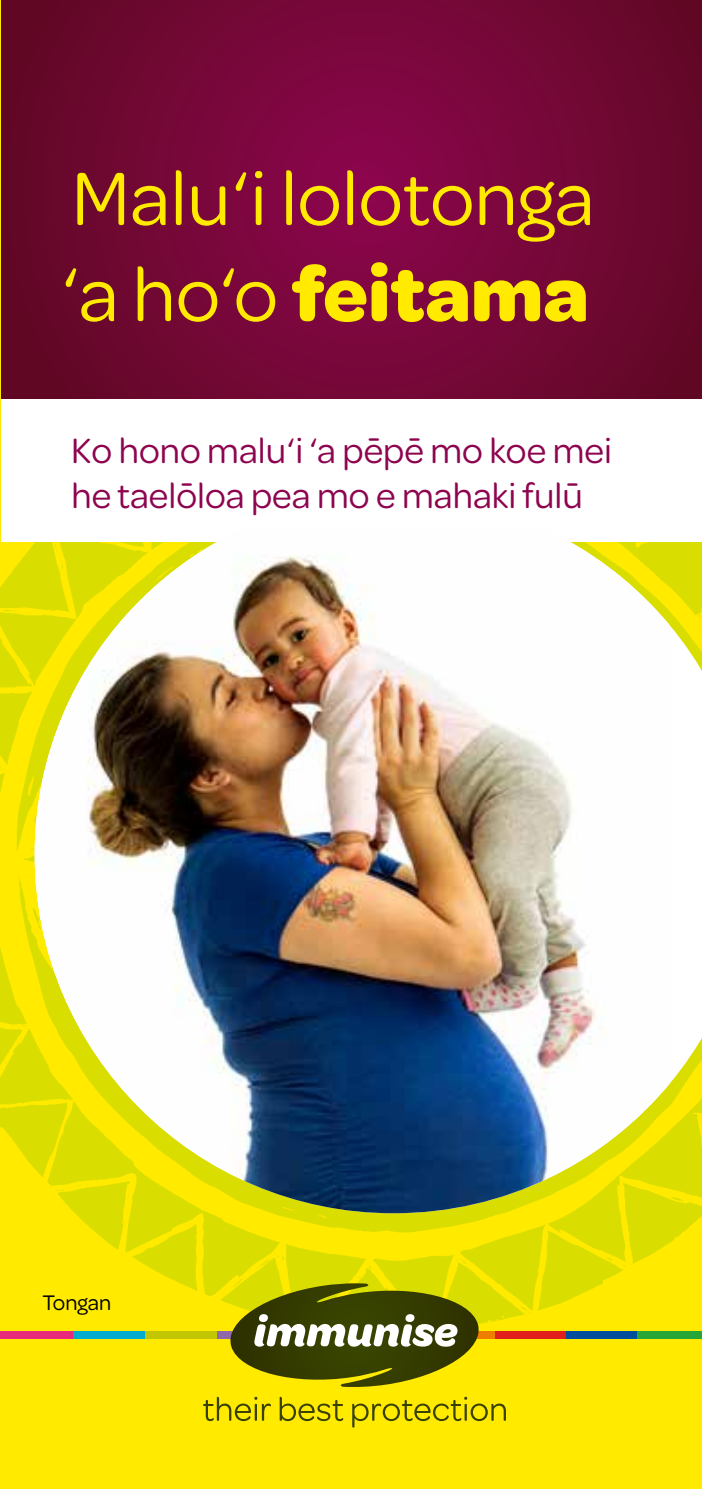
<style>
.page{position:relative;width:702px;height:1489px;background:#fff}
.page>*{position:absolute;margin:0;border:0;box-sizing:border-box;transform-origin:0 0}
.t1{font:80px/96px "Omnes";color:#ffea00}
.t2{font:37.5px/45px "Omnes";color:#8d044f}
.t3{font:22.5px "Omnes";color:#000}
.s1{font-weight:700}
</style>
<div class="page">
<svg style="left:1px;top:0;width:701px;height:399px;background:#730735"></svg>
<div style="left:0;top:542px;width:702px;height:946px;background:#ffea00"></div>
<hr style="left:0;top:0;width:1px;height:1488px;background:#ffea00">
<img style="left:0;top:542px;width:702px;height:781px">
<div style="left:637px;top:1331px;width:65px;height:7px;background:#27a536"></div>
<div style="left:565px;top:1331px;width:72px;height:7px;background:#004e9b"></div>
<div style="left:494px;top:1331px;width:71px;height:7px;background:#e11f1d"></div>
<div style="left:430px;top:1331px;width:64px;height:7px;background:#ef7d00"></div>
<div style="left:216px;top:1331px;width:72px;height:7px;background:#9067a9"></div>
<div style="left:144px;top:1331px;width:72px;height:7px;background:#c1c600"></div>
<div style="left:72px;top:1331px;width:72px;height:7px;background:#00abcd"></div>
<div style="left:0;top:1331px;width:72px;height:7px;background:#e72b78"></div>
<svg style="left:203px;top:1396px;width:303px;height:31px"></svg>
<svg style="left:224px;top:1283px;width:261px;height:104px"></svg>
<svg style="left:670px;top:542px;width:32px;height:671px;background:#f4f39d"></svg>
<img style="left:35px;top:542px;width:635px;height:671px">
<h1 class="t1" style="left:62px;top:146px;width:533px">Malu‘i lolotonga ‘a ho‘o <span class="s1">feitama</span></h1>
<p class="t2" style="left:71px;top:426px;width:542px">Ko hono malu‘i ‘a pēpē mo koe mei he taelōloa pea mo e mahaki fulū</p>
<p class="t3" style="left:43px;top:1287px;width:70px">Tongan</p>
</div>
